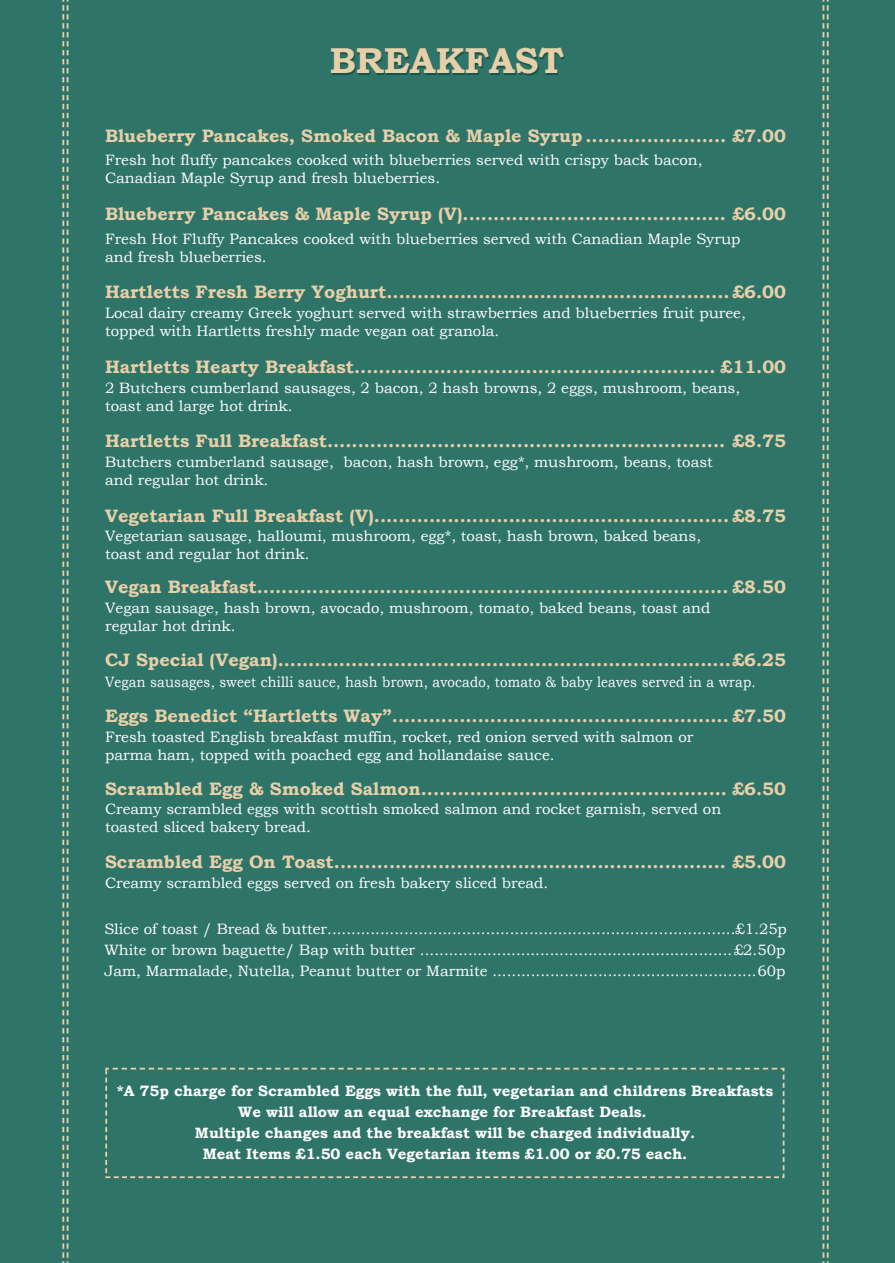
<style>
.page{position:relative;width:895px;height:1263px;background:#fff}
.page>*{position:absolute;margin:0;border:0;box-sizing:border-box;transform-origin:0 0}
.t1{font:700 36px "Bookman Old Style";color:#e7cfa8}
.t2{font:700 18px "Bookman Old Style";color:#e7cfa8}
.t3{font:15px/18px "Bookman Old Style";color:#fff}
.t4{font:700 15px/21px "Bookman Old Style";color:#fff;text-align:center}
.t5{font:15px "Bookman Old Style";color:#fff;scale:.88 1}
</style>
<div class="page">
<div style="left:0;top:0;width:894px;height:1263px;background:#2f7468"></div>
<svg style="left:822px;top:0;width:6px;height:1263px"></svg>
<svg style="left:62px;top:0;width:6px;height:1263px"></svg>
<div style="left:105px;top:1070px;width:679px;height:108px;border:2px dashed #e7cfa8"></div>
<svg style="left:105px;top:1067px;width:680px;height:6px"></svg>
<h1 class="t1" style="left:329px;top:39px;width:236px">BREAKFAST</h1>
<p class="t2" style="left:105px;top:125px;width:682px">Blueberry Pancakes, Smoked Bacon &amp; Maple Syrup ....................... £7.00</p>
<p class="t3" style="left:105px;top:151px;width:599px">Fresh hot fluffy pancakes cooked with blueberries served with crispy back bacon,<br>Canadian Maple Syrup and fresh blueberries.</p>
<p class="t2" style="left:105px;top:203px;width:682px">Blueberry Pancakes &amp; Maple Syrup (V)........................................... £6.00</p>
<p class="t3" style="left:105px;top:230px;width:636px">Fresh Hot Fluffy Pancakes cooked with blueberries served with Canadian Maple Syrup and fresh blueberries.</p>
<p class="t2" style="left:105px;top:281px;width:682px">Hartletts Fresh Berry Yoghurt........................................................£6.00</p>
<p class="t3" style="left:105px;top:303px;width:642px">Local dairy creamy Greek yoghurt served with strawberries and blueberries fruit puree, topped with Hartletts freshly made vegan oat granola.</p>
<p class="t2" style="left:105px;top:356px;width:682px">Hartletts Hearty Breakfast........................................................... £11.00</p>
<p class="t3" style="left:105px;top:379px;width:636px">2 Butchers cumberland sausages, 2 bacon, 2 hash browns, 2 eggs, mushroom, beans, toast and large hot drink.</p>
<p class="t2" style="left:105px;top:430px;width:682px">Hartletts Full Breakfast................................................................. £8.75</p>
<p class="t3" style="left:105px;top:453px;width:609px">Butchers cumberland sausage, bacon, hash brown, egg*, mushroom, beans, toast and regular hot drink.</p>
<p class="t2" style="left:105px;top:505px;width:682px">Vegetarian Full Breakfast (V).......................................................... £8.75</p>
<p class="t3" style="left:105px;top:527px;width:597px">Vegetarian sausage, halloumi, mushroom, egg*, toast, hash brown, baked beans, toast and regular hot drink.</p>
<p class="t2" style="left:105px;top:576px;width:682px">Vegan Breakfast............................................................................. £8.50</p>
<p class="t3" style="left:105px;top:599px;width:606px">Vegan sausage, hash brown, avocado, mushroom, tomato, baked beans, toast and regular hot drink.</p>
<p class="t2" style="left:105px;top:649px;width:682px">CJ Special (Vegan)..........................................................................£6.25</p>
<p class="t5" style="left:105px;top:673px;width:740px">Vegan sausages, sweet chilli sauce, hash brown, avocado, tomato &amp; baby leaves served in a wrap.</p>
<p class="t2" style="left:105px;top:705px;width:682px">Eggs Benedict “Hartletts Way”....................................................... £7.50</p>
<p class="t3" style="left:105px;top:728px;width:589px">Fresh toasted English breakfast muffin, rocket, red onion served with salmon or parma ham, topped with poached egg and hollandaise sauce.</p>
<p class="t2" style="left:105px;top:778px;width:682px">Scrambled Egg &amp; Smoked Salmon.................................................. £6.50</p>
<p class="t3" style="left:105px;top:800px;width:617px">Creamy scrambled eggs with scottish smoked salmon and rocket garnish, served on toasted sliced bakery bread.</p>
<p class="t2" style="left:105px;top:851px;width:682px">Scrambled Egg On Toast................................................................ £5.00</p>
<p class="t3" style="left:105px;top:873px;width:444px">Creamy scrambled eggs served on fresh bakery sliced bread.</p>
<p class="t3" style="left:104px;top:918px;width:683px;line-height:21px;text-align:justify">Slice of toast / Bread &amp; butter.....................................................................................£1.25p White or brown baguette/ Bap with butter .................................................................£2.50p Jam, Marmalade, Nutella, Peanut butter or Marmite .......................................................60p</p>
<p class="t4" style="left:117px;top:1080px;width:657px">*A 75p charge for Scrambled Eggs with the full, vegetarian and childrens Breakfasts We will allow an equal exchange for Breakfast Deals.<br>Multiple changes and the breakfast will be charged individually.<br>Meat Items £1.50 each Vegetarian items £1.00 or £0.75 each.</p>
</div>
